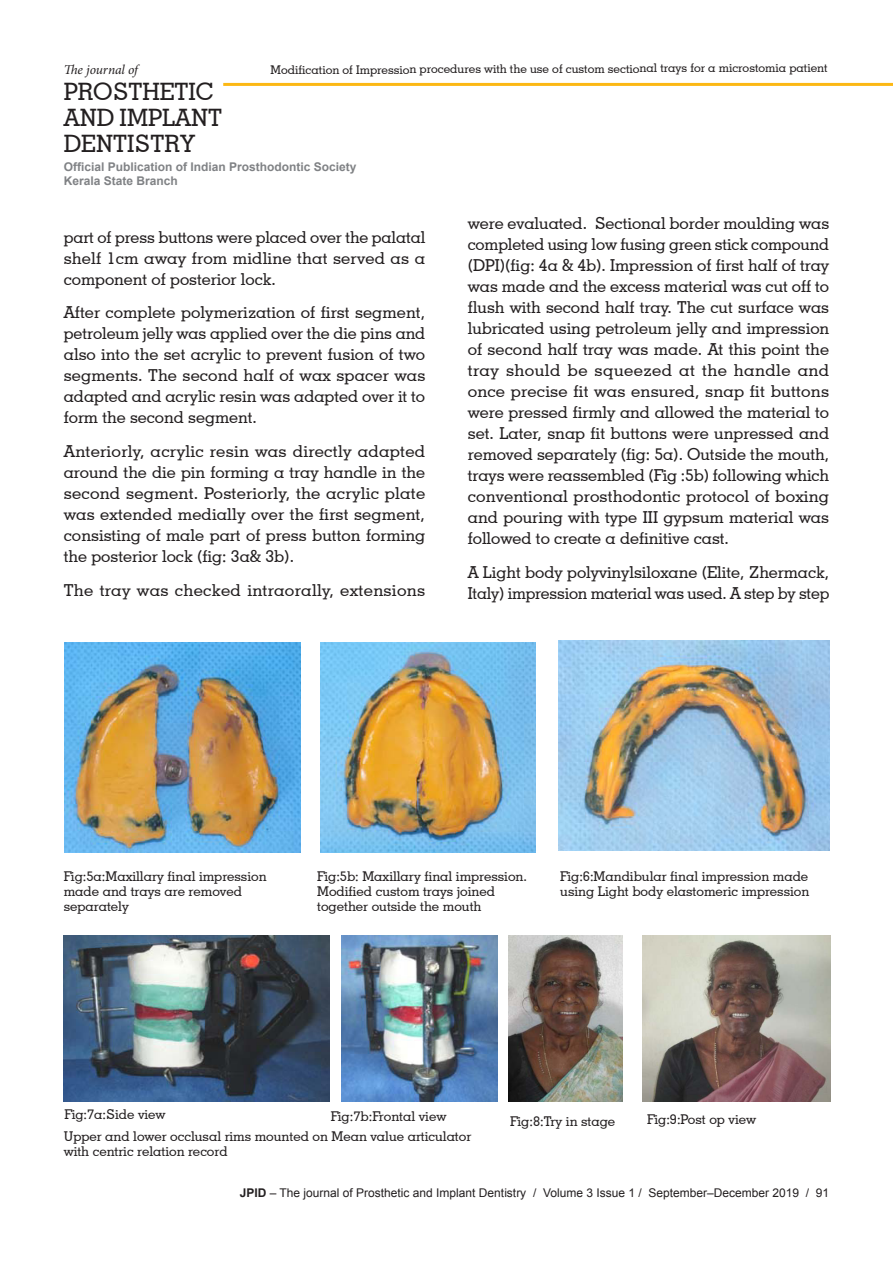
<style>
.page{position:relative;width:893px;height:1263px;background:#fff}
.page>*{position:absolute;margin:0;border:0;box-sizing:border-box;transform-origin:0 0}
.t1{font:500 24px/26.2px "Geometric Slab 703 BT";color:#231f20}
._002_Body_copy{font:500 16.5px/21px "Geometric Slab 703 BT";color:#231f20;text-align:justify}
._002_Body_copy-2{font:500 16.5px "Geometric Slab 703 BT";letter-spacing:.02em;color:#231f20}
.Photo_caption{font:500 13.5px/15px "Geometric Slab 703 BT";color:#231f20}
.t2{font:italic 13.5px "Minion Pro";letter-spacing:-.01em;color:#231f20}
._002_Body_copy-3{font:500 12px "Geometric Slab 703 BT";letter-spacing:-.005em;color:#231f20}
.t3{font:12px "Arial";color:#231f20}
.t4{font:700 12px/14.4px "Arial";color:#808285}
.s1{font-weight:700}
</style>
<div class="page">
<hr style="left:223px;top:83px;width:670px;height:3px;background:#fcb814">
<img style="left:64px;top:643px;width:237px;height:210px">
<img style="left:321px;top:643px;width:215px;height:210px">
<img style="left:559px;top:641px;width:270px;height:210px">
<img style="left:64px;top:936px;width:265px;height:165px">
<img style="left:342px;top:935px;width:155px;height:166px">
<img style="left:508px;top:935px;width:114px;height:166px">
<img style="left:643px;top:935px;width:187px;height:166px">
<p class="_002_Body_copy-3" style="left:271px;top:61px;width:558px">Modification of Impression procedures with the use of custom sectional trays for a microstomia patient</p>
<p class="t2" style="left:64px;top:60px;width:76px">The journal of</p>
<h1 class="t1" style="left:64px;top:78px;width:160px">PROSTHETIC<br>AND IMPLANT<br>DENTISTRY</h1>
<p class="t4" style="left:64px;top:160px;width:294px">Official Publication of Indian Prosthodontic Society<br>Kerala State Branch</p>
<p class="_002_Body_copy" style="left:64px;top:226px;width:363px">part of press buttons were placed over the palatal shelf 1cm away from midline that served as a component of posterior lock.</p>
<p class="_002_Body_copy" style="left:64px;top:302px;width:363px">After complete polymerization of first segment, petroleum jelly was applied over the die pins and also into the set acrylic to prevent fusion of two segments. The second half of wax spacer was adapted and acrylic resin was adapted over it to form the second segment.</p>
<p class="_002_Body_copy" style="left:64px;top:441px;width:363px">Anteriorly, acrylic resin was directly adapted around the die pin forming a tray handle in the second segment. Posteriorly, the acrylic plate was extended medially over the first segment, consisting of male part of press button forming the posterior lock (fig: 3a&amp; 3b).</p>
<p class="_002_Body_copy-2" style="left:64px;top:580px;width:363px">The tray was checked intraorally, extensions</p>
<p class="_002_Body_copy" style="left:468px;top:213px;width:363px">were evaluated. Sectional border moulding was completed using low fusing green stick compound (DPI)(fig: 4a &amp; 4b). Impression of first half of tray was made and the excess material was cut off to flush with second half tray. The cut surface was lubricated using petroleum jelly and impression of second half tray was made. At this point the tray should be squeezed at the handle and once precise fit was ensured, snap fit buttons were pressed firmly and allowed the material to set. Later, snap fit buttons were unpressed and removed separately (fig: 5a). Outside the mouth, trays were reassembled (Fig :5b) following which conventional prosthodontic protocol of boxing and pouring with type III gypsum material was followed to create a definitive cast.</p>
<p class="_002_Body_copy" style="left:468px;top:561px;width:363px">A Light body polyvinylsiloxane (Elite, Zhermack,<br>Italy) impression material was used. A step by step</p>
<p class="Photo_caption" style="left:64px;top:868px;width:204px">Fig:5a:Maxillary final impression made and trays are removed separately</p>
<p class="Photo_caption" style="left:317px;top:868px;width:211px">Fig:5b: Maxillary final impression.<br>Modified custom trays joined together outside the mouth</p>
<p class="Photo_caption" style="left:560px;top:868px;width:250px">Fig:6:Mandibular final impression made using Light body elastomeric impression</p>
<p class="Photo_caption" style="left:64px;top:1106px;width:103px">Fig:7a:Side view</p>
<p class="Photo_caption" style="left:331px;top:1108px;width:117px">Fig:7b:Frontal view</p>
<p class="Photo_caption" style="left:64px;top:1128px;width:409px">Upper and lower occlusal rims mounted on Mean value articulator with centric relation record</p>
<p class="Photo_caption" style="left:510px;top:1114px;width:107px">Fig:8:Try in stage</p>
<p class="Photo_caption" style="left:647px;top:1112px;width:110px">Fig:9:Post op view</p>
<p class="t3" style="left:240px;top:1185px;width:591px"><span class="s1">JPID</span> – The journal of Prosthetic and Implant Dentistry / Volume 3 Issue 1 / September–December 2019 / 91</p>
</div>
